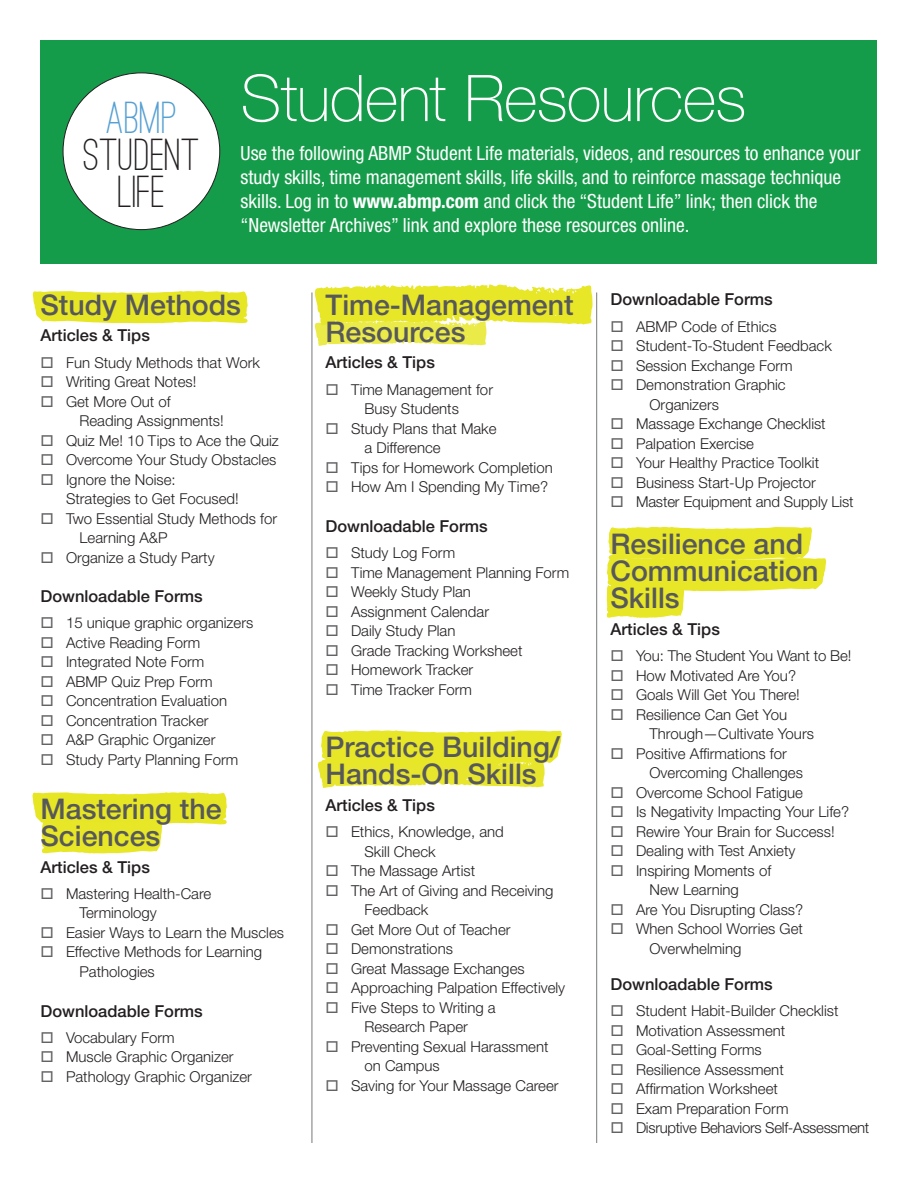
<style>
.page{position:relative;width:918px;height:1188px;background:#fff}
.page>*{position:absolute;margin:0;border:0;box-sizing:border-box;transform-origin:0 0}
.t1{font:100 64.5px "Helvetica Neue";letter-spacing:-.015em;color:#fff}
.t2{font:500 46.5px "Ostrich Sans";color:#231f20}
.t3{font:500 46.5px "Ostrich Sans";color:#56a0d3}
.t4{font:500 28.5px/27px "Helvetica Neue";color:#57585a}
.t5{font:condensed 19.5px/24px "Helvetica Neue";color:#fff}
.t6{font:500 16.5px "Helvetica Neue";color:#231f20}
.t7{font:300 15px/19.5px "Helvetica Neue";color:#231f20}
.t8{font:300 15px "Helvetica Neue";letter-spacing:-.02em;color:#231f20}
.s1{font-weight:700}
.s2{color:#636366}
</style>
<div class="page">
<svg style="left:607px;top:527px;width:219px;height:91px"></svg>
<hr style="left:312px;top:292px;width:1px;height:851px;background:#76787b">
<hr style="left:596px;top:292px;width:1px;height:851px;background:#76787b">
<svg style="left:315px;top:285px;width:277px;height:61px"></svg>
<svg style="left:318px;top:730px;width:244px;height:58px;background:#e9e842"></svg>
<svg style="left:33px;top:291px;width:215px;height:32px;background:#e8e734"></svg>
<svg style="left:32px;top:792px;width:195px;height:61px"></svg>
<div style="left:40px;top:40px;width:838px;height:224px;background:#159c4a"></div>
<div style="left:63px;top:73px;width:157px;height:157px;background:#fff;border-radius:50%"></div>
<p class="t3" style="left:106px;top:89px;width:73px">ABMP</p>
<p class="t2" style="left:84px;top:126px;width:118px">STUDENT</p>
<p class="t2" style="left:118px;top:163px;width:49px">LIFE</p>
<p class="t1" style="left:241px;top:61px;width:507px">Student Resources</p>
<p class="t5" style="left:241px;top:141px;width:621px">Use the following ABMP Student Life materials, videos, and resources to enhance your study skills, time management skills, life skills, and to reinforce massage technique skills. Log in to <span class="s1">www.abmp.com</span> and click the “Student Life” link; then click the “Newsletter Archives” link and explore these resources online.</p>
<p class="t4" style="left:40px;top:291px;width:202px">Study Methods</p>
<p class="t6" style="left:40px;top:326px;width:111px">Articles &amp; Tips</p>
<p class="t7" style="left:40px;top:352px;width:221px"><span class="s2">□</span> Fun Study Methods that Work</p>
<p class="t7" style="left:40px;top:372px;width:157px"><span class="s2">□</span> Writing Great Notes!</p>
<p class="t7" style="left:80px;top:391px;width:146px;text-indent:-39px"><span class="s2">□</span> Get More Out of<br>Reading Assignments!</p>
<p class="t7" style="left:40px;top:430px;width:240px"><span class="s2">□</span> Quiz Me! 10 Tips to Ace the Quiz</p>
<p class="t7" style="left:40px;top:450px;width:237px"><span class="s2">□</span> Overcome Your Study Obstacles</p>
<p class="t7" style="left:66px;top:469px;width:174px;text-indent:-26px"><span class="s2">□</span> Ignore the Noise:<br>Strategies to Get Focused!</p>
<p class="t7" style="left:80px;top:508px;width:199px;text-indent:-39px"><span class="s2">□</span> Two Essential Study Methods for<br>Learning A&amp;P</p>
<p class="t7" style="left:40px;top:547px;width:176px"><span class="s2">□</span> Organize a Study Party</p>
<p class="t6" style="left:40px;top:586px;width:164px">Downloadable Forms</p>
<p class="t7" style="left:40px;top:613px;width:214px"><span class="s2">□</span> 15 unique graphic organizers</p>
<p class="t7" style="left:40px;top:632px;width:161px"><span class="s2">□</span> Active Reading Form</p>
<p class="t7" style="left:40px;top:652px;width:165px"><span class="s2">□</span> Integrated Note Form</p>
<p class="t7" style="left:40px;top:671px;width:174px"><span class="s2">□</span> ABMP Quiz Prep Form</p>
<p class="t7" style="left:40px;top:691px;width:188px"><span class="s2">□</span> Concentration Evaluation</p>
<p class="t7" style="left:40px;top:710px;width:170px"><span class="s2">□</span> Concentration Tracker</p>
<p class="t7" style="left:40px;top:730px;width:177px"><span class="s2">□</span> A&amp;P Graphic Organizer</p>
<p class="t7" style="left:40px;top:750px;width:199px"><span class="s2">□</span> Study Party Planning Form</p>
<p class="t4" style="left:40px;top:795px;width:183px">Mastering the<br>Sciences</p>
<p class="t6" style="left:40px;top:857px;width:111px">Articles &amp; Tips</p>
<p class="t7" style="left:80px;top:884px;width:133px;text-indent:-39px"><span class="s2">□</span> Mastering Health-Care<br>Terminology</p>
<p class="t7" style="left:40px;top:923px;width:245px"><span class="s2">□</span> Easier Ways to Learn the Muscles</p>
<p class="t7" style="left:80px;top:942px;width:184px;text-indent:-39px"><span class="s2">□</span> Effective Methods for Learning<br>Pathologies</p>
<p class="t6" style="left:40px;top:1001px;width:164px">Downloadable Forms</p>
<p class="t7" style="left:40px;top:1027px;width:136px"><span class="s2">□</span> Vocabulary Form</p>
<p class="t7" style="left:40px;top:1047px;width:195px"><span class="s2">□</span> Muscle Graphic Organizer</p>
<p class="t7" style="left:40px;top:1067px;width:213px"><span class="s2">□</span> Pathology Graphic Organizer</p>
<p class="t4" style="left:326px;top:291px;width:250px">Time-Management<br>Resources</p>
<p class="t6" style="left:326px;top:353px;width:111px">Articles &amp; Tips</p>
<p class="t7" style="left:326px;top:379px;width:169px;text-align:center"><span class="s2">□</span> Time Management for<br>Busy Students</p>
<p class="t7" style="left:364px;top:418px;width:134px;text-indent:-39px"><span class="s2">□</span> Study Plans that Make a Difference</p>
<p class="t7" style="left:326px;top:457px;width:229px"><span class="s2">□</span> Tips for Homework Completion</p>
<p class="t7" style="left:326px;top:477px;width:224px"><span class="s2">□</span> How Am I Spending My Time?</p>
<p class="t6" style="left:326px;top:516px;width:164px">Downloadable Forms</p>
<p class="t7" style="left:326px;top:543px;width:131px"><span class="s2">□</span> Study Log Form</p>
<p class="t7" style="left:326px;top:562px;width:245px"><span class="s2">□</span> Time Management Planning Form</p>
<p class="t7" style="left:326px;top:582px;width:147px"><span class="s2">□</span> Weekly Study Plan</p>
<p class="t7" style="left:326px;top:601px;width:165px"><span class="s2">□</span> Assignment Calendar</p>
<p class="t7" style="left:326px;top:621px;width:131px"><span class="s2">□</span> Daily Study Plan</p>
<p class="t7" style="left:326px;top:640px;width:198px"><span class="s2">□</span> Grade Tracking Worksheet</p>
<p class="t7" style="left:326px;top:660px;width:149px"><span class="s2">□</span> Homework Tracker</p>
<p class="t7" style="left:326px;top:679px;width:148px"><span class="s2">□</span> Time Tracker Form</p>
<p class="t4" style="left:326px;top:733px;width:236px">Practice Building/<br>Hands-On Skills</p>
<p class="t6" style="left:326px;top:795px;width:111px">Articles &amp; Tips</p>
<p class="t7" style="left:364px;top:822px;width:141px;text-indent:-39px"><span class="s2">□</span> Ethics, Knowledge, and<br>Skill Check</p>
<p class="t7" style="left:326px;top:861px;width:151px"><span class="s2">□</span> The Massage Artist</p>
<p class="t7" style="left:364px;top:880px;width:191px;text-indent:-39px"><span class="s2">□</span> The Art of Giving and Receiving<br>Feedback</p>
<p class="t7" style="left:326px;top:919px;width:187px"><span class="s2">□</span> Get More Out of Teacher</p>
<p class="t7" style="left:326px;top:939px;width:129px"><span class="s2">□</span> Demonstrations</p>
<p class="t7" style="left:326px;top:958px;width:201px"><span class="s2">□</span> Great Massage Exchanges</p>
<p class="t7" style="left:326px;top:978px;width:241px"><span class="s2">□</span> Approaching Palpation Effectively</p>
<p class="t7" style="left:364px;top:997px;width:133px;text-indent:-39px"><span class="s2">□</span> Five Steps to Writing a<br>Research Paper</p>
<p class="t7" style="left:364px;top:1036px;width:186px;text-indent:-39px"><span class="s2">□</span> Preventing Sexual Harassment on Campus</p>
<p class="t7" style="left:326px;top:1076px;width:235px"><span class="s2">□</span> Saving for Your Massage Career</p>
<p class="t6" style="left:610px;top:290px;width:164px">Downloadable Forms</p>
<p class="t7" style="left:610px;top:316px;width:168px"><span class="s2">□</span> ABMP Code of Ethics</p>
<p class="t7" style="left:610px;top:336px;width:223px"><span class="s2">□</span> Student-To-Student Feedback</p>
<p class="t7" style="left:610px;top:355px;width:184px"><span class="s2">□</span> Session Exchange Form</p>
<p class="t7" style="left:650px;top:375px;width:138px;text-indent:-39px"><span class="s2">□</span> Demonstration Graphic<br>Organizers</p>
<p class="t7" style="left:610px;top:414px;width:217px"><span class="s2">□</span> Massage Exchange Checklist</p>
<p class="t7" style="left:610px;top:433px;width:145px"><span class="s2">□</span> Palpation Exercise</p>
<p class="t7" style="left:610px;top:453px;width:210px"><span class="s2">□</span> Your Healthy Practice Toolkit</p>
<p class="t7" style="left:610px;top:472px;width:207px"><span class="s2">□</span> Business Start-Up Projector</p>
<p class="t7" style="left:610px;top:492px;width:245px"><span class="s2">□</span> Master Equipment and Supply List</p>
<p class="t4" style="left:610px;top:530px;width:209px">Resilience and<br>Communication<br>Skills</p>
<p class="t6" style="left:610px;top:619px;width:111px">Articles &amp; Tips</p>
<p class="t7" style="left:610px;top:646px;width:242px"><span class="s2">□</span> You: The Student You Want to Be!</p>
<p class="t7" style="left:610px;top:665px;width:187px"><span class="s2">□</span> How Motivated Are You?</p>
<p class="t7" style="left:610px;top:685px;width:191px"><span class="s2">□</span> Goals Will Get You There!</p>
<p class="t7" style="left:650px;top:704px;width:166px;text-indent:-39px"><span class="s2">□</span> Resilience Can Get You<br>Through—Cultivate Yours</p>
<p class="t7" style="left:650px;top:743px;width:155px;text-indent:-39px"><span class="s2">□</span> Positive Affirmations for<br>Overcoming Challenges</p>
<p class="t7" style="left:610px;top:782px;width:194px"><span class="s2">□</span> Overcome School Fatigue</p>
<p class="t7" style="left:610px;top:802px;width:240px"><span class="s2">□</span> Is Negativity Impacting Your Life?</p>
<p class="t7" style="left:610px;top:821px;width:226px"><span class="s2">□</span> Rewire Your Brain for Success!</p>
<p class="t7" style="left:610px;top:841px;width:186px"><span class="s2">□</span> Dealing with Test Anxiety</p>
<p class="t7" style="left:610px;top:860px;width:162px;text-align:center"><span class="s2">□</span> Inspiring Moments of<br>New Learning</p>
<p class="t7" style="left:610px;top:899px;width:194px"><span class="s2">□</span> Are You Disrupting Class?</p>
<p class="t7" style="left:650px;top:919px;width:155px;text-indent:-39px"><span class="s2">□</span> When School Worries Get<br>Overwhelming</p>
<p class="t6" style="left:610px;top:974px;width:164px">Downloadable Forms</p>
<p class="t7" style="left:610px;top:1001px;width:230px"><span class="s2">□</span> Student Habit-Builder Checklist</p>
<p class="t7" style="left:610px;top:1020px;width:176px"><span class="s2">□</span> Motivation Assessment</p>
<p class="t7" style="left:610px;top:1040px;width:153px"><span class="s2">□</span> Goal-Setting Forms</p>
<p class="t7" style="left:610px;top:1059px;width:175px"><span class="s2">□</span> Resilience Assessment</p>
<p class="t7" style="left:610px;top:1079px;width:169px"><span class="s2">□</span> Affirmation Worksheet</p>
<p class="t7" style="left:610px;top:1098px;width:180px"><span class="s2">□</span> Exam Preparation Form</p>
<p class="t8" style="left:610px;top:1119px;width:260px"><span class="s2">□</span> Disruptive Behaviors Self-Assessment</p>
</div>
